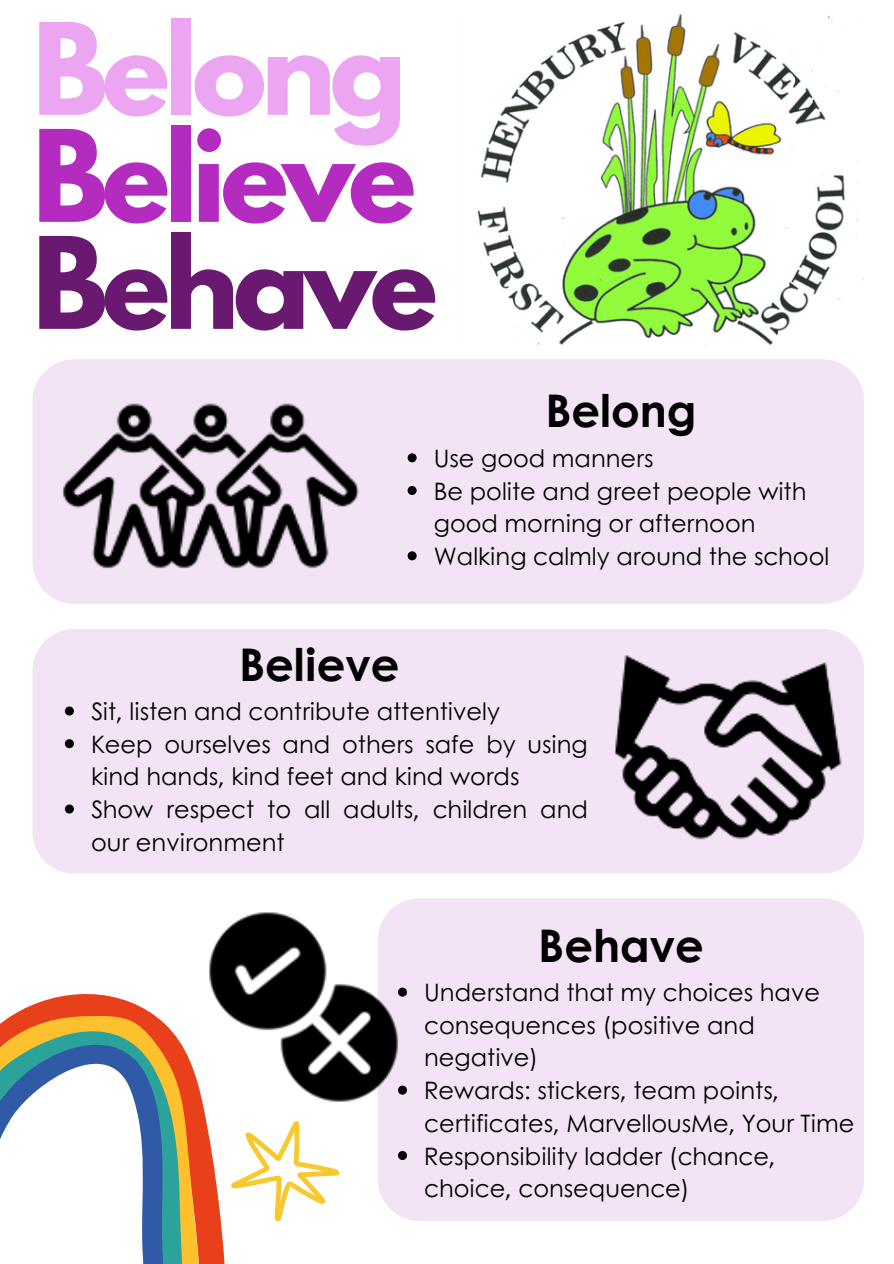
<style>
.page{position:relative;width:894px;height:1264px;background:#fff}
.page>*{position:absolute;margin:0;border:0;box-sizing:border-box;transform-origin:0 0}
.t1{font:700 112.65px "League Spartan";letter-spacing:-.05em;color:#b32bbf}
.t2{font:700 112.65px "League Spartan";letter-spacing:-.05em;color:#eba5f1}
.t3{font:700 112.65px "League Spartan";letter-spacing:-.05em;color:#691a70}
.t4{font:700 45px "Century Gothic";color:#000}
.t5{font:24px/32.7px "Century Gothic";color:#000}
</style>
<div class="page">
<svg style="left:18px;top:994px;width:207px;height:269px"></svg>
<svg style="left:187px;top:1014px;width:25px;height:249px;background:#ed7141"></svg>
<svg style="left:0;top:1012px;width:187px;height:251px;background:#df954c"></svg>
<svg style="left:0;top:1026px;width:175px;height:237px"></svg>
<svg style="left:231px;top:1121px;width:108px;height:100px"></svg>
<div style="left:33px;top:359px;width:830px;height:245px;background:#f2e4f4"></div>
<div style="left:33px;top:629px;width:830px;height:244px;background:#f2e4f4"></div>
<div style="left:378px;top:898px;width:485px;height:322px;background:#f2e4f4"></div>
<img style="left:50px;top:379px;width:326px;height:205px">
<img style="left:605px;top:645px;width:243px;height:201px">
<img style="left:198px;top:906px;width:207px;height:206px">
<img style="left:477px;top:13px;width:381px;height:332px">
<svg style="left:407px;top:453px;width:9px;height:9px"></svg>
<svg style="left:407px;top:486px;width:9px;height:9px"></svg>
<svg style="left:407px;top:551px;width:9px;height:9px"></svg>
<svg style="left:65px;top:706px;width:9px;height:9px"></svg>
<svg style="left:65px;top:739px;width:9px;height:9px"></svg>
<svg style="left:65px;top:804px;width:9px;height:9px"></svg>
<svg style="left:398px;top:987px;width:9px;height:9px"></svg>
<svg style="left:398px;top:1085px;width:9px;height:9px"></svg>
<svg style="left:398px;top:1150px;width:9px;height:9px"></svg>
<p class="t2" style="left:33px;top:13px;width:375px">Belong</p>
<p class="t1" style="left:33px;top:120px;width:385px">Believe</p>
<p class="t3" style="left:33px;top:227px;width:406px">Behave</p>
<p class="t4" style="left:545px;top:377px;width:153px">Belong</p>
<p class="t4" style="left:239px;top:630px;width:162px">Believe</p>
<p class="t5" style="left:433px;top:440px;width:221px">Use good manners</p>
<p class="t5" style="left:433px;top:473px;width:374px">Be polite and greet people with good morning or afternoon</p>
<p class="t5" style="left:433px;top:538px;width:397px">Walking calmly around the school</p>
<p class="t5" style="left:91px;top:694px;width:410px">Sit, listen and contribute attentively</p>
<p class="t5" style="left:91px;top:726px;width:498px">Keep ourselves and others safe by using kind hands, kind feet and kind words</p>
<p class="t5" style="left:91px;top:792px;width:498px">Show respect to all adults, children and our environment</p>
<p class="t4" style="left:538px;top:911px;width:167px">Behave</p>
<p class="t5" style="left:424px;top:975px;width:397px">Understand that my choices have consequences (positive and negative)</p>
<p class="t5" style="left:424px;top:1072px;width:431px">Rewards: stickers, team points, certificates, MarvellousMe, Your Time</p>
<p class="t5" style="left:424px;top:1138px;width:353px">Responsibility ladder (chance, choice, consequence)</p>
</div>
